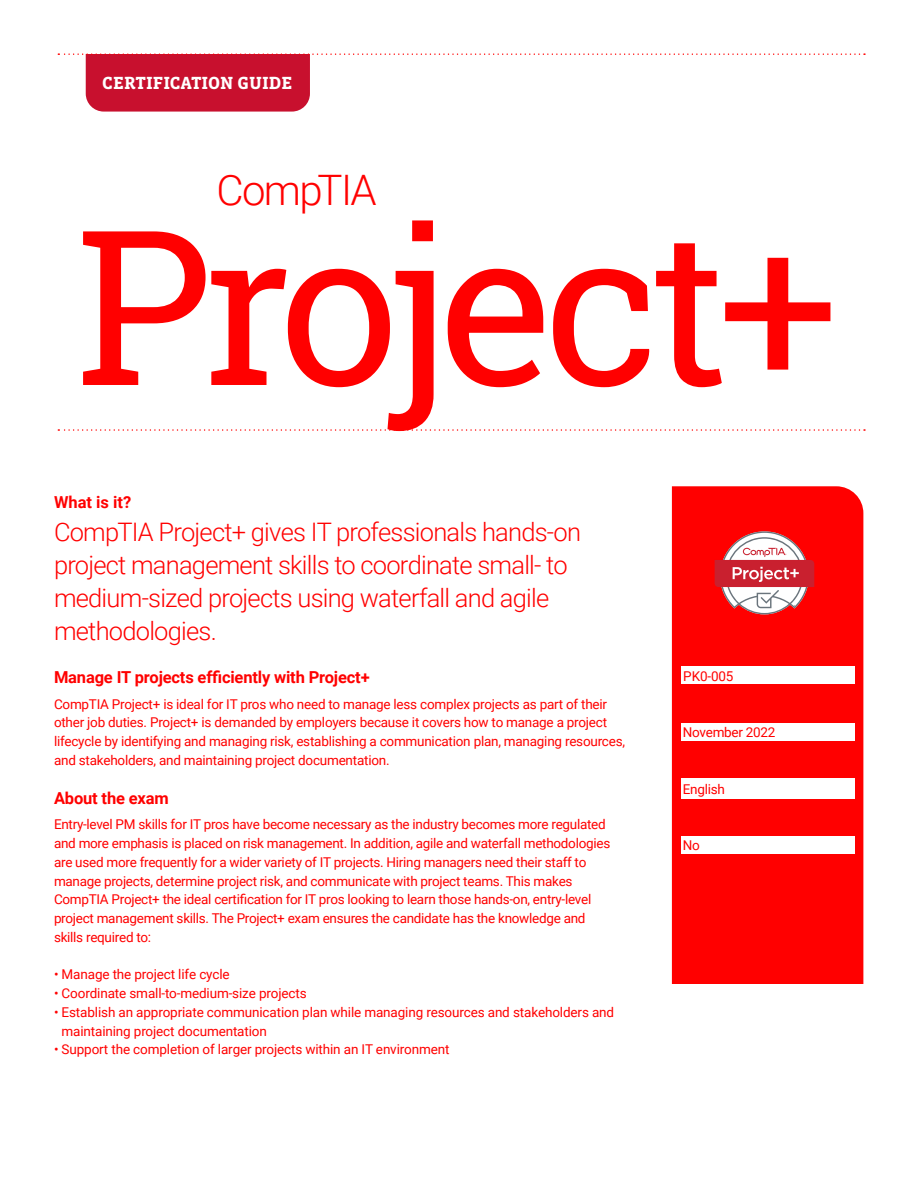
<style>
.page{position:relative;width:918px;height:1188px;background:#fff}
.page>*{position:absolute;margin:0;border:0;box-sizing:border-box;transform-origin:0 0}
.t1{font:216px "Roboto Slab";letter-spacing:-.05em;color:#f00}
.t2{font:300 42px "Roboto";letter-spacing:-.04em;color:#f00}
.t3{font:300 25.5px/33px "Roboto";letter-spacing:-.03em;color:#f00}
.t4{font:700 18px "Vista Slab OT";color:#fff}
.t5{font:700 16.5px "Roboto";letter-spacing:-.01em;color:#f00}
.t6{font:13.5px/18.8px "Roboto";letter-spacing:-.02em;color:#f00}
</style>
<div class="page">
<svg style="left:58px;top:53px;width:807px;height:59px"></svg>
<svg style="left:58px;top:429px;width:807px;height:2px"></svg>
<div style="left:672px;top:486px;width:191px;height:498px;background:#f00"></div>
<div style="left:681px;top:666px;width:174px;height:18px;background:#fff"></div>
<div style="left:681px;top:723px;width:174px;height:17px;background:#fff"></div>
<div style="left:681px;top:778px;width:173px;height:20px;background:#fff"></div>
<div style="left:681px;top:836px;width:173px;height:18px;background:#fff"></div>
<svg style="left:715px;top:531px;width:99px;height:83px"></svg>
<h3 class="t4" style="left:102px;top:73px;width:192px">CERTIFICATION GUIDE</h3>
<h2 class="t2" style="left:216px;top:171px;width:162px">CompTIA</h2>
<h1 class="t1" style="left:76px;top:221px;width:764px">Project+</h1>
<p class="t5" style="left:54px;top:496px;width:79px">What is it?</p>
<h3 class="t3" style="left:54px;top:517px;width:529px">CompTIA Project+ gives IT professionals hands-on project management skills to coordinate small- to medium-sized projects using waterfall and agile methodologies.</h3>
<p class="t5" style="left:54px;top:666px;width:317px">Manage IT projects efficiently with Project+</p>
<p class="t6" style="left:54px;top:695px;width:573px">CompTIA Project+ is ideal for IT pros who need to manage less complex projects as part of their other job duties. Project+ is demanded by employers because it covers how to manage a project lifecycle by identifying and managing risk, establishing a communication plan, managing resources, and stakeholders, and maintaining project documentation.</p>
<p class="t5" style="left:54px;top:791px;width:116px">About the exam</p>
<p class="t6" style="left:54px;top:816px;width:558px">Entry-level PM skills for IT pros have become necessary as the industry becomes more regulated and more emphasis is placed on risk management. In addition, agile and waterfall methodologies are used more frequently for a wider variety of IT projects. Hiring managers need their staff to manage projects, determine project risk, and communicate with project teams. This makes CompTIA Project+ the ideal certification for IT pros looking to learn those hands-on, entry-level project management skills. The Project+ exam ensures the candidate has the knowledge and skills required to:</p>
<p class="t6" style="left:54px;top:966px;width:177px">• Manage the project life cycle</p>
<p class="t6" style="left:54px;top:985px;width:254px">• Coordinate small-to-medium-size projects</p>
<p class="t6" style="left:62px;top:1004px;width:554px;text-indent:-8px">• Establish an appropriate communication plan while managing resources and stakeholders and maintaining project documentation</p>
<p class="t6" style="left:54px;top:1041px;width:397px">• Support the completion of larger projects within an IT environment</p>
<p class="t6" style="left:683px;top:668px;width:52px">PK0-005</p>
<p class="t6" style="left:683px;top:724px;width:94px">November 2022</p>
<p class="t6" style="left:683px;top:780px;width:44px">English</p>
<p class="t6" style="left:683px;top:837px;width:19px">No</p>
</div>
